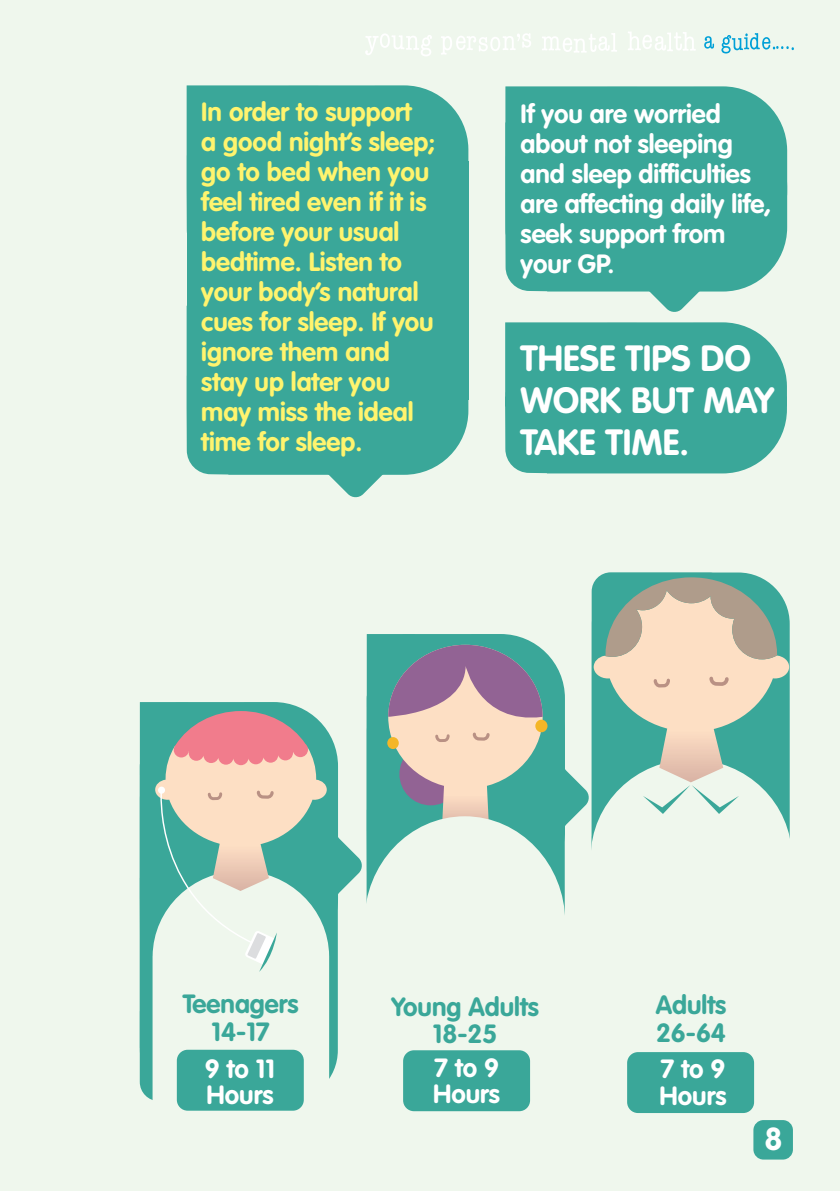
<style>
.page{position:relative;width:840px;height:1191px;background:#fff}
.page>*{position:absolute;margin:0;border:0;box-sizing:border-box;transform-origin:0 0}
.t1{font:700 36px/42px "VAG Rounded";color:#fff}
.t2{font:700 31.4px "VAG Rounded";color:#fff}
.t3{font:700 26px/30px "VAG Rounded";color:#fff46e}
.t4{font:700 26px/30px "VAG Rounded";color:#fff}
.t5{font:700 26px/27.2px "VAG Rounded";color:#3aa799;text-align:center}
</style>
<div class="page">
<div style="left:0;top:0;width:839px;height:1191px;background:#eff7ed"></div>
<svg style="left:591px;top:572px;width:198px;height:268px;fill:#3aa799"></svg>
<svg style="left:366px;top:634px;width:223px;height:192px"></svg>
<div style="left:366px;top:679px;width:198px;height:137px;background:#3aa799"></div>
<svg style="left:140px;top:702px;width:222px;height:261px"></svg>
<svg style="left:139px;top:747px;width:198px;height:353px;background:#46ac9e"></svg>
<svg style="left:365px;top:34px;width:66px;height:22px"></svg>
<svg style="left:441px;top:33px;width:90px;height:22px"></svg>
<svg style="left:542px;top:33px;width:74px;height:20px"></svg>
<svg style="left:628px;top:32px;width:67px;height:19px"></svg>
<svg style="left:704px;top:36px;width:9px;height:13px"></svg>
<svg style="left:721px;top:33px;width:72px;height:20px"></svg>
<div style="left:753px;top:1120px;width:39px;height:39px;background:#3aa799;border-radius:10px"></div>
<svg style="left:329px;top:475px;width:53px;height:23px"></svg>
<div style="left:186px;top:85px;width:282px;height:148px;background:#3aa799"></div>
<div style="left:186px;top:306px;width:282px;height:169px;background:#3aa799"></div>
<div style="left:187px;top:161px;width:281px;height:239px;background:#3aa799"></div>
<svg style="left:152px;top:871px;width:177px;height:240px"></svg>
<div style="left:177px;top:1049px;width:126px;height:61px;background:#3aa799"></div>
<div style="left:399px;top:743px;width:62px;height:62px;background:#926394;border-radius:50%"></div>
<div style="left:388px;top:645px;width:154px;height:143px;background:#fddfc4;border-radius:50%"></div>
<svg style="left:388px;top:645px;width:154px;height:80px"></svg>
<svg style="left:441px;top:785px;width:48px;height:31px"></svg>
<div style="left:387px;top:737px;width:11px;height:12px;background:#f4b627;border-radius:50%"></div>
<div style="left:535px;top:719px;width:12px;height:13px;background:#f4b627;border-radius:50%"></div>
<svg style="left:366px;top:816px;width:199px;height:296px"></svg>
<svg style="left:472px;top:732px;width:18px;height:9px"></svg>
<svg style="left:435px;top:734px;width:15px;height:8px"></svg>
<div style="left:403px;top:1050px;width:126px;height:61px;background:#3aa799"></div>
<div style="left:590px;top:759px;width:201px;height:196px;background:#eff7ed;border-radius:50%"></div>
<svg style="left:593px;top:577px;width:195px;height:237px;background:#abc4b2"></svg>
<div style="left:627px;top:1052px;width:126px;height:61px;background:#3aa799"></div>
<svg style="left:152px;top:711px;width:174px;height:261px"></svg>
<svg style="left:641px;top:291px;width:66px;height:21px"></svg>
<svg style="left:505px;top:86px;width:276px;height:36px;background:#47ac9f"></svg>
<div style="left:505px;top:122px;width:281px;height:169px;background:#3aa799"></div>
<div style="left:505px;top:322px;width:281px;height:151px;background:#3aa799"></div>
<p class="t3" style="left:201px;top:97px;width:235px">In order to support<br>a good night’s sleep; go to bed when you feel tired even if it is before your usual bedtime. Listen to your body’s natural cues for sleep. If you ignore them and stay up later you may miss the ideal time for sleep.</p>
<p class="t4" style="left:520px;top:98px;width:252px">If you are worried about not sleeping and sleep difficulties are affecting daily life, seek support from your GP.</p>
<h1 class="t1" style="left:520px;top:337px;width:255px">THESE TIPS DO<br>WORK BUT MAY<br>TAKE TIME.</h1>
<p class="t5" style="left:183px;top:990px;width:117px">Teenagers<br>14-17</p>
<p class="t4" style="left:205px;top:1055px;width:72px;line-height:26px">9 to 11<br>Hours</p>
<p class="t5" style="left:391px;top:993px;width:149px">Young Adults<br>18-25</p>
<p class="t4" style="left:433px;top:1054px;width:68px;line-height:26px">7 to 9<br>Hours</p>
<p class="t5" style="left:655px;top:991px;width:72px;text-align:left">Adults<br>26-64</p>
<p class="t4" style="left:659px;top:1056px;width:68px;line-height:26px">7 to 9<br>Hours</p>
<p class="t2" style="left:764px;top:1120px;width:19px">8</p>
</div>
